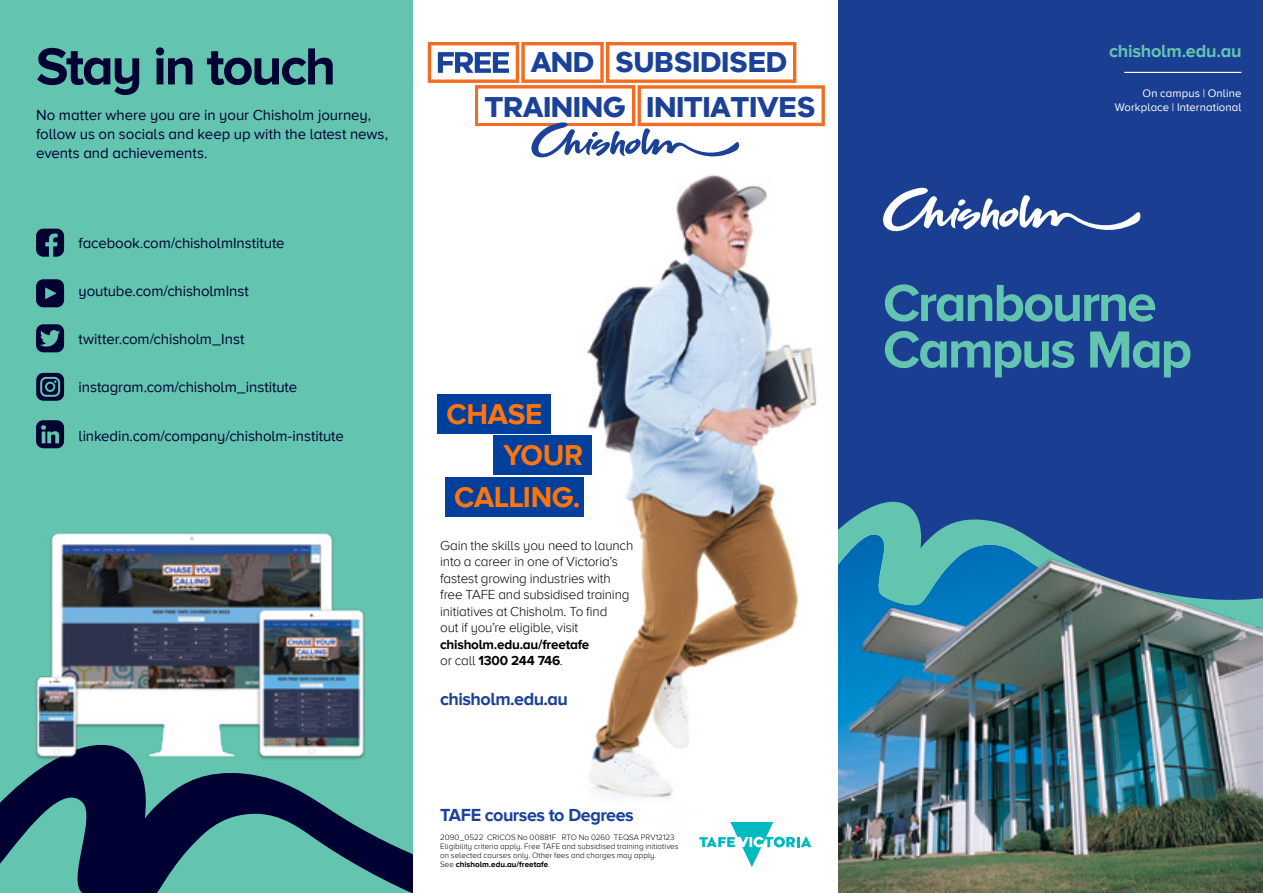
<style>
.page{position:relative;width:1263px;height:893px;background:#fff}
.page>*{position:absolute;margin:0;border:0;box-sizing:border-box;transform-origin:0 0}
.Head_01{font:700 54px/46.5px "Proxima Nova A";letter-spacing:-.04em;color:#63c4af}
.Head_01-2{font:700 54px "Proxima Nova A";letter-spacing:-.045em;color:#003}
.t1{font:700 29.7px/44.5px "VIC";letter-spacing:-.015em;color:#1b4298;text-align:center}
.t2{font:700 29.55px "Proxima Nova A";letter-spacing:-.015em;color:#ff750d}
.Sub_heading_3{font:700 18.15px "Proxima Nova A";letter-spacing:-.015em;color:#63c4af}
.Heading_02_centred{font:700 18px "Proxima Nova A";letter-spacing:-.03em;color:#1b4298}
.Body_text_black{font:15px "Proxima Nova A";letter-spacing:-.005em;color:#003}
.Sub_heading_2{font:15px/18.8px "Proxima Nova A";letter-spacing:-.005em;color:#003}
.Heading_02_centred-2{font:300 13.5px/16.5px "Proxima Nova A";letter-spacing:-.015em;color:#000}
.Body_text_white{font:11.25px/14.1px "Proxima Nova A";letter-spacing:.01em;color:#fff;text-align:right}
.Fees_disclaimer{font:300 8.1px/9.1px "Proxima Nova A";letter-spacing:.005em;color:#000}
.s1{font-weight:700}
</style>
<div class="page">
<div style="left:837px;top:0;width:426px;height:893px;background:#1a3f92"></div>
<svg style="left:856px;top:501px;width:61px;height:15px"></svg>
<img style="left:838px;top:516px;width:425px;height:377px">
<svg style="left:883px;top:187px;width:258px;height:45px"></svg>
<hr style="left:1124px;top:72px;width:117px;height:1px;background:#fff">
<div style="left:413px;top:0;width:425px;height:893px;background:#fff"></div>
<img style="left:587px;top:175px;width:230px;height:623px">
<svg style="left:699px;top:822px;width:112px;height:45px"></svg>
<div style="left:438px;top:394px;width:113px;height:39px;background:#00409c"></div>
<div style="left:445px;top:477px;width:139px;height:40px;background:#00409c"></div>
<div style="left:494px;top:435px;width:98px;height:40px;background:#00409c"></div>
<svg style="left:428px;top:42px;width:397px;height:116px"></svg>
<div style="left:0;top:0;width:412px;height:893px;background:#63c4af"></div>
<svg style="left:0;top:767px;width:412px;height:126px"></svg>
<img style="left:35px;top:533px;width:330px;height:234px">
<svg style="left:36px;top:373px;width:28px;height:28px"></svg>
<svg style="left:36px;top:420px;width:28px;height:28px"></svg>
<svg style="left:36px;top:324px;width:28px;height:28px"></svg>
<svg style="left:36px;top:279px;width:28px;height:28px"></svg>
<svg style="left:36px;top:229px;width:28px;height:28px"></svg>
<p class="Head_01-2" style="left:36px;top:35px;width:301px">Stay in touch</p>
<p class="Sub_heading_2" style="left:36px;top:106px;width:354px">No matter where you are in your Chisholm journey, follow us on socials and keep up with the latest news, events and achievements.</p>
<p class="Body_text_black" style="left:79px;top:234px;width:208px">facebook.com/chisholmInstitute</p>
<p class="Body_text_black" style="left:79px;top:282px;width:172px">youtube.com/chisholmInst</p>
<p class="Body_text_black" style="left:79px;top:331px;width:167px">twitter.com/chisholm_Inst</p>
<p class="Body_text_black" style="left:79px;top:379px;width:220px">instagram.com/chisholm_institute</p>
<p class="Body_text_black" style="left:79px;top:427px;width:267px">linkedin.com/company/chisholm-institute</p>
<p class="t1" style="left:485px;top:39px;width:333px">AND SUBSIDISED<br>TRAINING INITIATIVES</p>
<p class="t2" style="left:447px;top:397px;width:97px">CHASE</p>
<p class="t2" style="left:503px;top:438px;width:81px">YOUR</p>
<p class="t2" style="left:454px;top:480px;width:128px">CALLING.</p>
<p class="Heading_02_centred-2" style="left:440px;top:537px;width:195px">Gain the skills you need to launch into a career in one of Victoria’s fastest growing industries with free TAFE and subsidised training initiatives at Chisholm. To find<br>out if you’re eligible, visit <span class="s1">chisholm.edu.au/freetafe<br></span>or call <span class="s1">1300 244 746</span>.</p>
<p class="Heading_02_centred" style="left:440px;top:688px;width:129px">chisholm.edu.au</p>
<p class="Heading_02_centred" style="left:440px;top:805px;width:195px">TAFE courses to Degrees</p>
<p class="Fees_disclaimer" style="left:440px;top:833px;width:240px">2090_0522 CRICOS No 00881F RTO No 0260 TEQSA PRV12123<br>Eligibility criteria apply. Free TAFE and subsidised training initiatives on selected courses only. Other fees and charges may apply.<br>See <span class="s1">chisholm.edu.au/freetafe</span>.</p>
<p class="Sub_heading_3" style="left:1109px;top:40px;width:134px">chisholm.edu.au</p>
<p class="Body_text_white" style="left:1115px;top:86px;width:128px">On campus | Online<br>Workplace | International</p>
<p class="Head_01" style="left:883px;top:281px;width:310px">Cranbourne<br>Campus Map</p>
</div>
